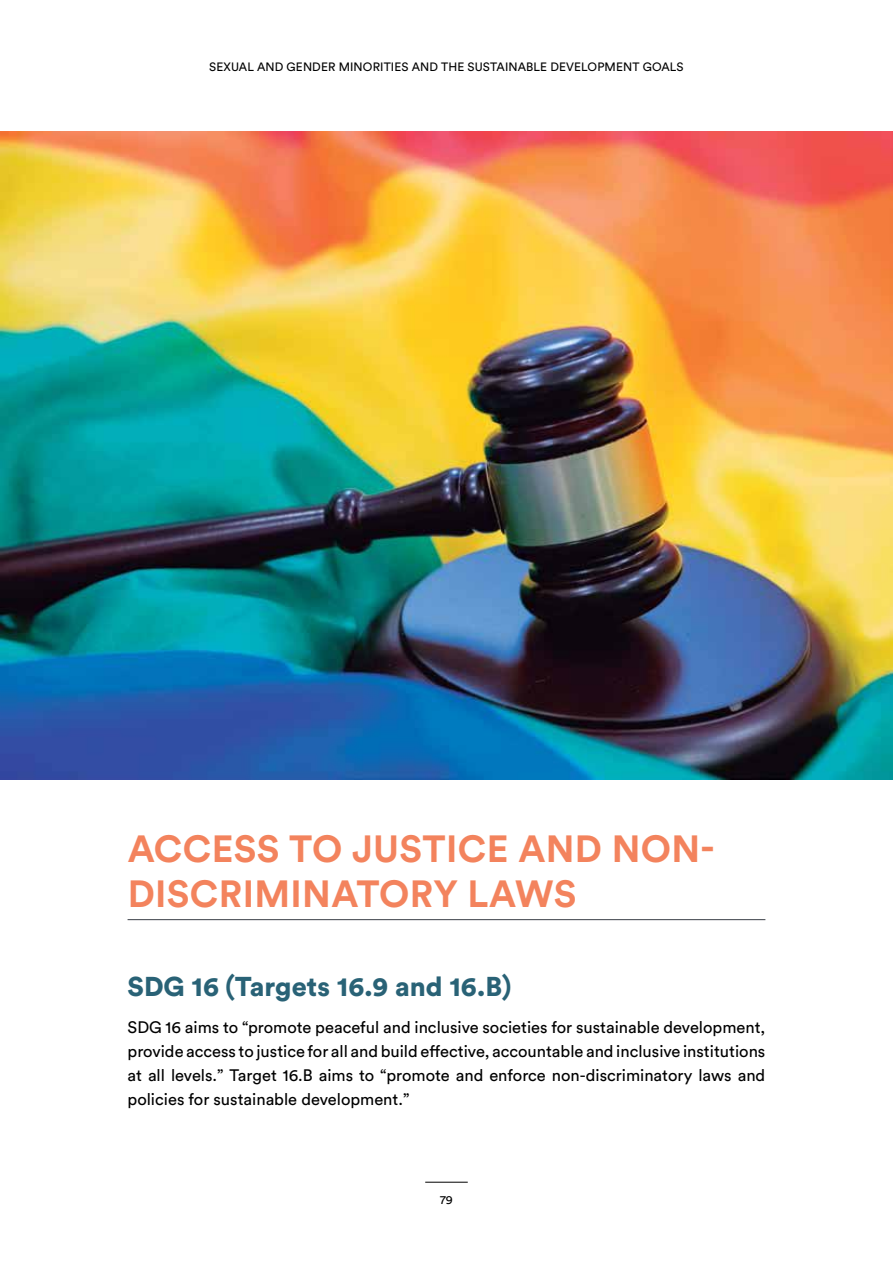
<style>
.page{position:relative;width:893px;height:1263px;background:#fff}
.page>*{position:absolute;margin:0;border:0;box-sizing:border-box;transform-origin:0 0}
.t1{font:700 37.5px/45px "Circular Std";letter-spacing:.01em;color:#f3835d}
.t2{font:900 27px "Circular Std";color:#296276}
.t3{font:16.5px/24px "Circular Std";color:#000;text-align:justify}
.t4{font:12px "Circular Std";letter-spacing:.01em;color:#000}
</style>
<div class="page">
<hr style="left:425px;top:1182px;width:43px;height:1px;background:#000">
<hr style="left:128px;top:919px;width:637px;height:1px;background:#393e46">
<img style="left:0;top:132px;width:893px;height:648px">
<p class="t4" style="left:209px;top:60px;width:476px">SEXUAL AND GENDER MINORITIES AND THE SUSTAINABLE DEVELOPMENT GOALS</p>
<h1 class="t1" style="left:128px;top:825px;width:588px">ACCESS TO JUSTICE AND NON-<br>DISCRIMINATORY LAWS</h1>
<h2 class="t2" style="left:128px;top:969px;width:385px">SDG 16 (Targets 16.9 and 16.B)</h2>
<p class="t3" style="left:128px;top:1015px;width:639px">SDG 16 aims to “promote peaceful and inclusive societies for sustainable development, provide access to justice for all and build effective, accountable and inclusive institutions at all levels.” Target 16.B aims to “promote and enforce non-discriminatory laws and policies for sustainable development.”</p>
<p class="t4" style="left:440px;top:1192px;width:14px">79</p>
</div>
